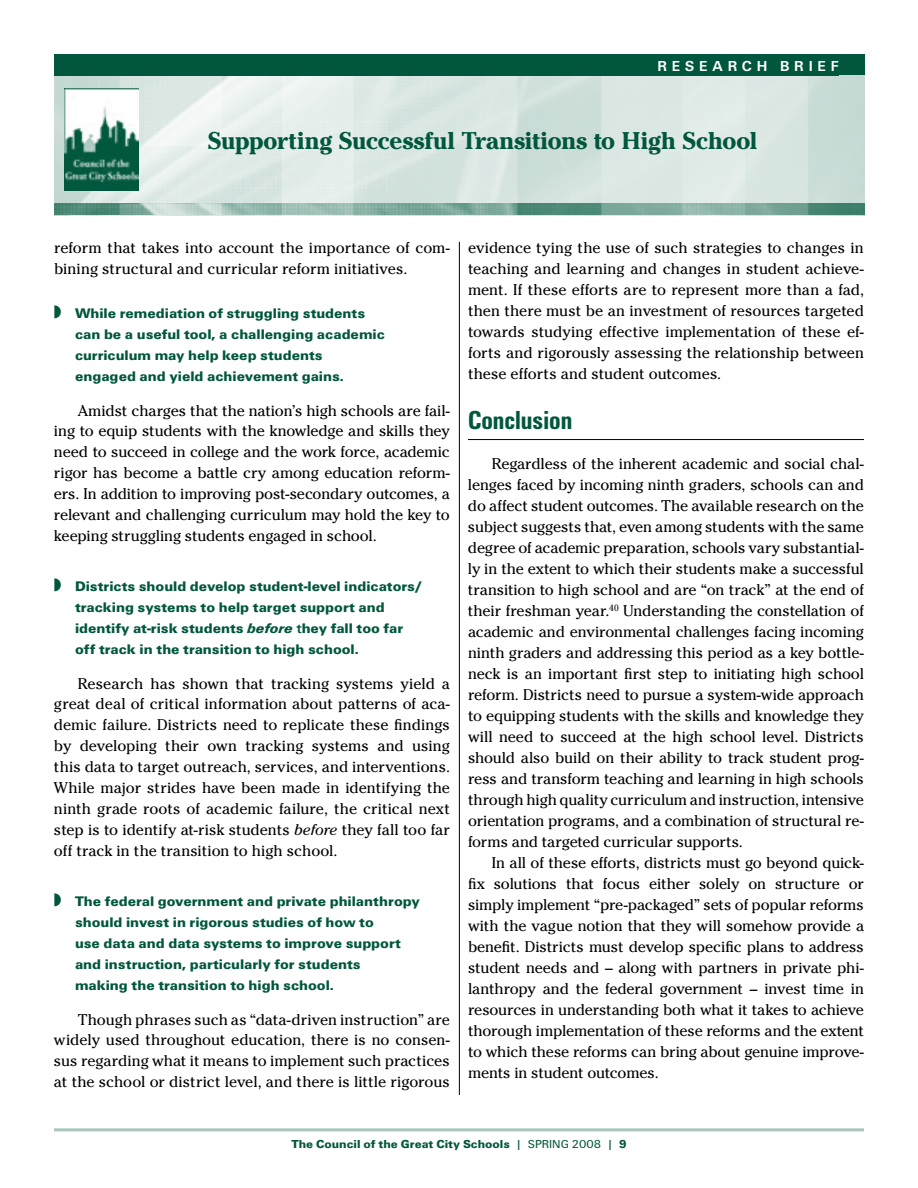
<style>
.page{position:relative;width:918px;height:1188px;background:#fff}
.page>*{position:absolute;margin:0;border:0;box-sizing:border-box;transform-origin:0 0}
.t1{font:700 condensed 27px "Unitus T";color:#00573d}
.t2{font:700 24px "Cheltenham";color:#00573d}
.t3{font:15.45px/21px "Cheltenham";letter-spacing:-.005em;color:#000;text-align:justify}
.t4{font:700 15px "Unitus T";letter-spacing:.315em;color:#fff}
.t5{font:900 14.4px/21px "Unitus T";color:#00573d}
.t6{font:900 12px "Unitus T";color:#00573d}
.t7{font:12px "Unitus T";color:#00573d}
.s1{font-style:italic}
.s2{font-weight:700}
.s3{font-weight:400}
.s4{font-weight:900}
</style>
<div class="page">
<hr style="left:54px;top:1128px;width:810px;height:3px;background:#a8c6bd">
<hr style="left:459px;top:242px;width:1px;height:853px;background:#000">
<div style="left:55px;top:54px;width:810px;height:22px;background:#00573d"></div>
<img style="left:55px;top:75px;width:810px;height:140px">
<img style="left:55px;top:204px;width:810px;height:10px">
<img style="left:64px;top:88px;width:74px;height:103px">
<hr style="left:468px;top:439px;width:396px;height:1px;background:#000">
<p class="t4" style="left:658px;top:57px;width:183px">RES EARC H BR IEF</p>
<h2 class="t2" style="left:208px;top:127px;width:551px">Supporting Successful Transitions to High School</h2>
<p class="t3" style="left:54px;top:237px;width:397px">reform that takes into account the importance of com&shy;bining structural and curricular reform initiatives.</p>
<p class="t5" style="left:75px;top:302px;width:311px;text-indent:-21px">◗ While remediation of struggling students can be a useful tool, a challenging academic curriculum may help keep students engaged and yield achievement gains.</p>
<p class="t3" style="left:54px;top:400px;width:397px;text-indent:24px">Amidst charges that the nation’s high schools are fail&shy;ing to equip students with the knowledge and skills they need to succeed in college and the work force, academic rigor has become a battle cry among education reform&shy;ers. In addition to improving post-secondary outcomes, a relevant and challenging curriculum may hold the key to keeping struggling students engaged in school.</p>
<p class="t5" style="left:75px;top:575px;width:348px;text-indent:-21px">◗ Districts should develop student-level indicators/ tracking systems to help target support and identify at-risk students <span class="s1">before</span> <span class="s2">T</span>hey fall too far off track in the transition to high school.</p>
<p class="t3" style="left:54px;top:673px;width:398px;text-indent:24px">Research has shown that tracking systems yield a great deal of critical information about patterns of aca&shy;demic failure. Districts need to replicate these findings by developing their own tracking systems and using this data to target outreach, services, and interventions.<br>While major strides have been made in identifying the ninth grade roots of academic failure, the critical next step is to identify at-risk students <span class="s1">before</span> they fall too far off track in the transition to high school.</p>
<p class="t5" style="left:75px;top:890px;width:346px;text-indent:-21px">◗ The federal government and private philanthropy should invest in rigorous studies of how to<br>use data and data systems to improve support and instruction, particularly for students<br>making the transition to high school.</p>
<p class="t3" style="left:54px;top:1009px;width:397px;text-indent:24px">Though phrases such as “data-driven instruction” are widely used throughout education, there is no consen&shy;sus regarding what it means to implement such practices at the school or district level, and there is little rigorous</p>
<p class="t3" style="left:468px;top:237px;width:398px">evidence tying the use of such strategies to changes in teaching and learning and changes in student achieve&shy;ment. If these efforts are to represent more than a fad, then there must be an investment of resources targeted towards studying effective implementation of these ef&shy;forts and rigorously assessing the relationship between these efforts and student outcomes.</p>
<h1 class="t1" style="left:468px;top:404px;width:106px">Conclusion</h1>
<p class="t3" style="left:468px;top:453px;width:398px;text-indent:24px">Regardless of the inherent academic and social chal&shy;lenges faced by incoming ninth graders, schools can and do affect student outcomes. The available research on the subject suggests that, even among students with the same degree of academic preparation, schools vary substantial&shy;ly in the extent to which their students make a successful transition to high school and are “on track” at the end of their freshman year.<sup>40</sup> Understanding the constellation of academic and environmental challenges facing incoming ninth graders and addressing this period as a key bottle&shy;neck is an important first step to initiating high school reform. Districts need to pursue a system-wide approach to equipping students with the skills and knowledge they will need to succeed at the high school level. Districts should also build on their ability to track student prog&shy;ress and transform teaching and learning in high schools through high quality curriculum and instruction, intensive orientation programs, and a combination of structural re&shy;forms and targeted curricular supports.</p>
<p class="t3" style="left:468px;top:852px;width:398px;text-indent:24px">In all of these efforts, districts must go beyond quick&shy;fix solutions that focus either solely on structure or simply implement “pre-packaged” sets of popular reforms with the vague notion that they will somehow provide a benefit. Districts must develop specific plans to address student needs and – along with partners in private phi&shy;lanthropy and the federal government – invest time in resources in understanding both what it takes to achieve thorough implementation of these reforms and the extent to which these reforms can bring about genuine improve&shy;ments in student outcomes.</p>
<p class="t6" style="left:291px;top:1137px;width:245px">The Council of the Great City Schools <span class="s3">| SPRING</span></p>
<p class="t7" style="left:572px;top:1137px;width:56px">2008 | <span class="s4">9</span></p>
</div>
